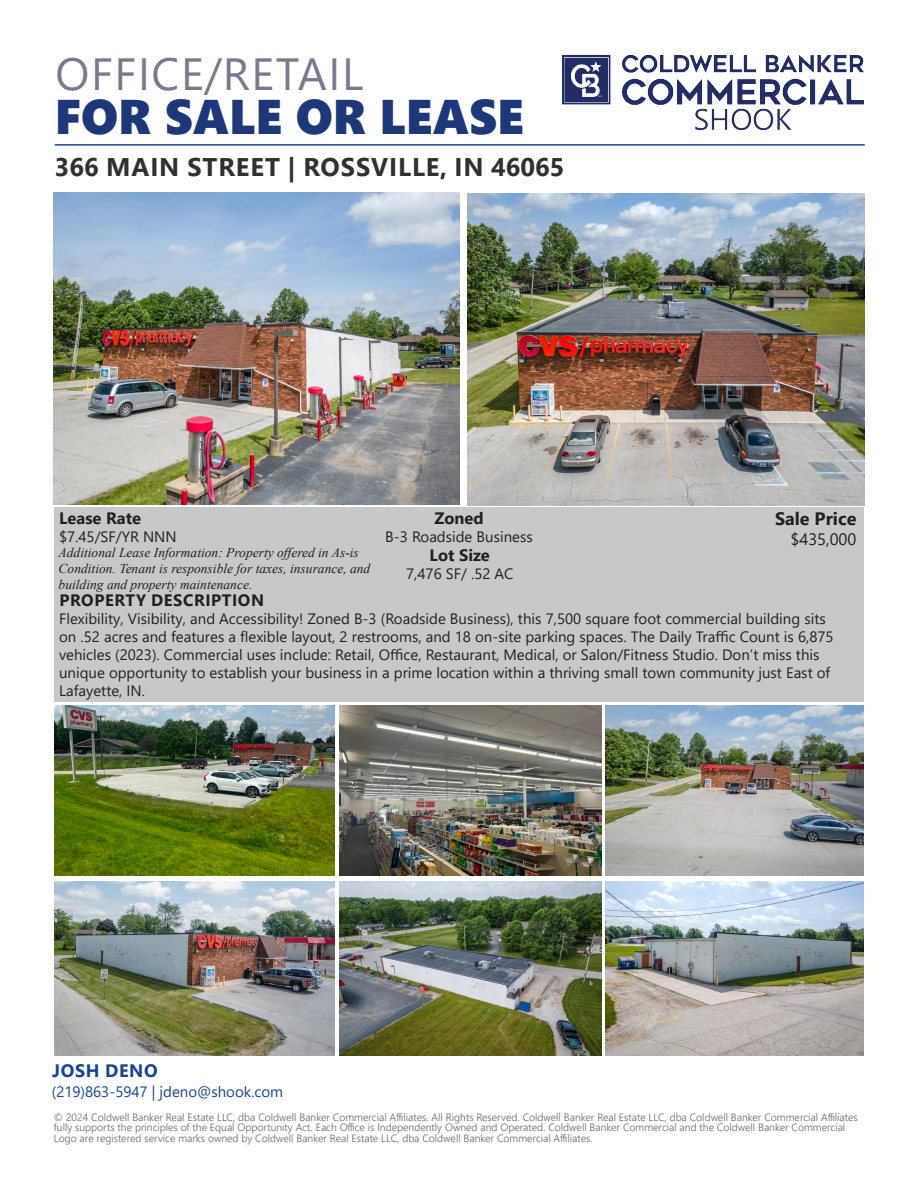
<style>
.page{position:relative;width:918px;height:1188px;background:#fff}
.page>*{position:absolute;margin:0;border:0;box-sizing:border-box;transform-origin:0 0}
.t1{font:48.6px "Segoe UI Black";color:#1d3778}
.t2{font:45px "Segoe UI";letter-spacing:.035em;color:#777a8c}
.t3{font:700 25.5px "Segoe UI";letter-spacing:.035em;color:#312f30}
.t4{font:700 18px "Segoe UI";color:#231f20}
.t5{font:700 18px "Segoe UI";letter-spacing:.035em;color:#17468e}
.t6{font:700 16.5px "Segoe UI";letter-spacing:.015em;color:#231f20}
.t7{font:700 16.5px "Segoe UI";letter-spacing:.035em;color:#231f20}
.t8{font:16.5px "Segoe UI";color:#231f20}
.t9{font:15px/18px "Segoe UI";color:#231f20}
.t10{font:15px "Segoe UI";color:#17468e}
.t11{font:italic 13.5px/16.2px "Times New Roman";color:#231f20}
.t12{font:300 10.5px/10.5px "Segoe UI";color:#636366}
</style>
<div class="page">
<hr style="left:55px;top:144px;width:810px;height:2px;background:#17468e">
<img style="left:562px;top:54px;width:302px;height:77px">
<div style="left:54px;top:508px;width:810px;height:194px;background:#c7c8ca"></div>
<img style="left:54px;top:192px;width:406px;height:312px">
<img style="left:468px;top:193px;width:396px;height:312px">
<img style="left:54px;top:705px;width:281px;height:171px">
<img style="left:54px;top:881px;width:281px;height:174px">
<img style="left:339px;top:705px;width:263px;height:171px">
<img style="left:340px;top:881px;width:262px;height:174px">
<img style="left:606px;top:705px;width:258px;height:171px">
<img style="left:606px;top:881px;width:258px;height:174px">
<p class="t2" style="left:56px;top:32px;width:309px">OFFICE/RETAIL</p>
<p class="t1" style="left:55px;top:81px;width:471px">FOR SALE OR LEASE</p>
<p class="t3" style="left:55px;top:143px;width:511px">366 MAIN STREET | ROSSVILLE, IN 46065</p>
<p class="t6" style="left:59px;top:503px;width:83px">Lease Rate</p>
<p class="t9" style="left:59px;top:526px;width:119px">$7.45/SF/YR NNN</p>
<p class="t11" style="left:59px;top:544px;width:313px">Additional Lease Information: Property offered in As-is<br>Condition. Tenant is responsible for taxes, insurance, and building and property maintenance.</p>
<p class="t6" style="left:434px;top:503px;width:51px">Zoned</p>
<p class="t9" style="left:385px;top:526px;width:149px">B-3 Roadside Business</p>
<p class="t6" style="left:430px;top:539px;width:62px">Lot Size</p>
<p class="t9" style="left:406px;top:563px;width:109px">7,476 SF/ .52 AC</p>
<p class="t4" style="left:775px;top:502px;width:83px">Sale Price</p>
<p class="t8" style="left:791px;top:523px;width:67px">$435,000</p>
<p class="t7" style="left:59px;top:585px;width:206px">PROPERTY DESCRIPTION</p>
<p class="t9" style="left:59px;top:608px;width:776px">Flexibility, Visibility, and Accessibility! Zoned B-3 (Roadside Business), this 7,500 square foot commercial building sits on .52 acres and features a flexible layout, 2 restrooms, and 18 on-site parking spaces. The Daily Traffic Count is 6,875 vehicles (2023). Commercial uses include: Retail, Office, Restaurant, Medical, or Salon/Fitness Studio. Don’t miss this unique opportunity to establish your business in a prime location within a thriving small town community just East of Lafayette, IN.</p>
<p class="t5" style="left:52px;top:1054px;width:107px">JOSH DENO</p>
<p class="t10" style="left:52px;top:1077px;width:233px">(219)863-5947 | jdeno@shook.com</p>
<p class="t12" style="left:54px;top:1111px;width:805px">© 2024 Coldwell Banker Real Estate LLC, dba Coldwell Banker Commercial Affiliates. All Rights Reserved. Coldwell Banker Real Estate LLC, dba Coldwell Banker Commercial Affiliates fully supports the principles of the Equal Opportunity Act. Each Office is Independently Owned and Operated. Coldwell Banker Commercial and the Coldwell Banker Commercial<br>Logo are registered service marks owned by Coldwell Banker Real Estate LLC, dba Coldwell Banker Commercial Affiliates.</p>
</div>
